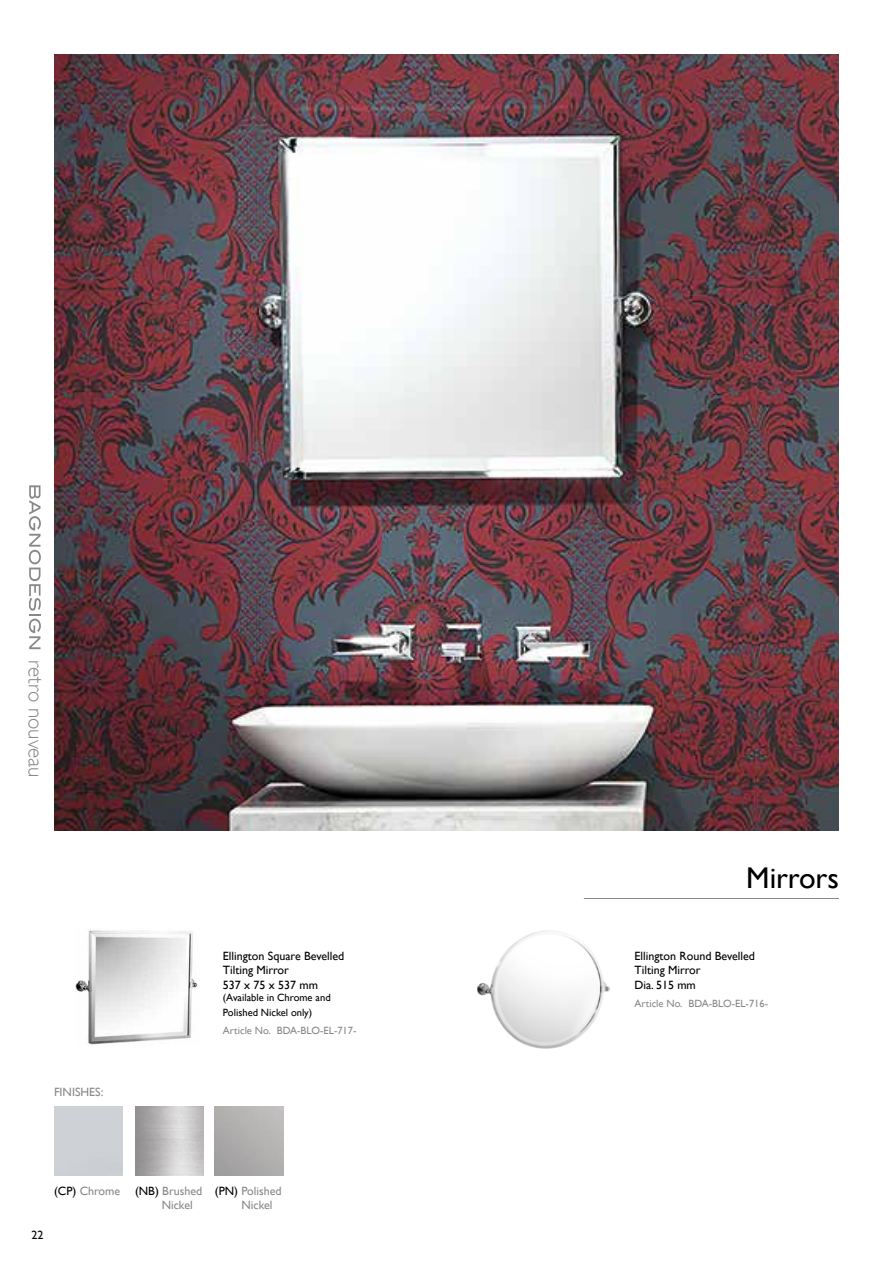
<style>
.page{position:relative;width:893px;height:1263px;background:#fff}
.page>*{position:absolute;margin:0;border:0;box-sizing:border-box;transform-origin:0 0}
.t1{font:30px "Gill Sans";color:#000}
.t2{font:300 21px "Gill Sans";color:#87888a}
.t3{font:12px/14.4px "Gill Sans";color:#000}
.t4{font:12px/14.4px "Gill Sans";color:#87888a}
.t5{font:10.5px "Gill Sans";color:#87888a}
.t6{font:10.5px/14.4px "Gill Sans";color:#000}
.s1{color:#000}
</style>
<div class="page">
<svg style="left:29px;top:485px;width:12px;height:164px"></svg>
<img style="left:75px;top:930px;width:123px;height:115px">
<img style="left:477px;top:930px;width:133px;height:119px">
<img style="left:54px;top:54px;width:785px;height:777px">
<hr style="left:584px;top:898px;width:255px;height:1px;background:#87888a">
<h2 class="t2" style="left:48px;top:660px;width:119px;rotate:90deg">retro nouveau</h2>
<p class="t4" style="left:54px;top:1085px;width:51px">FINISHES:</p>
<p class="t3" style="left:223px;top:948px;width:123px">Ellington Square Bevelled<br>Tilting Mirror<br>537 x 75 x 537 mm</p>
<p class="t6" style="left:223px;top:990px;width:109px">(Available in Chrome and<br>Polished Nickel only)</p>
<p class="t5" style="left:223px;top:1024px;width:135px">Article No. BDA-BLO-EL-717-</p>
<p class="t3" style="left:31px;top:1228px;width:13px">22</p>
<p class="t4" style="left:162px;top:1183px;width:42px;text-indent:-108px"><span class="s1">(CP)</span> Chrome <span class="s1">(NB)</span> Brushed<br>Nickel</p>
<p class="t4" style="left:242px;top:1183px;width:42px;text-indent:-27px"><span class="s1">(PN)</span> Polished<br>Nickel</p>
<h1 class="t1" style="left:746px;top:860px;width:94px">Mirrors</h1>
<p class="t3" style="left:634px;top:948px;width:122px">Ellington Round Bevelled<br>Tilting Mirror<br>Dia. 515 mm</p>
<p class="t5" style="left:634px;top:997px;width:135px">Article No. BDA-BLO-EL-716-</p>
</div>
